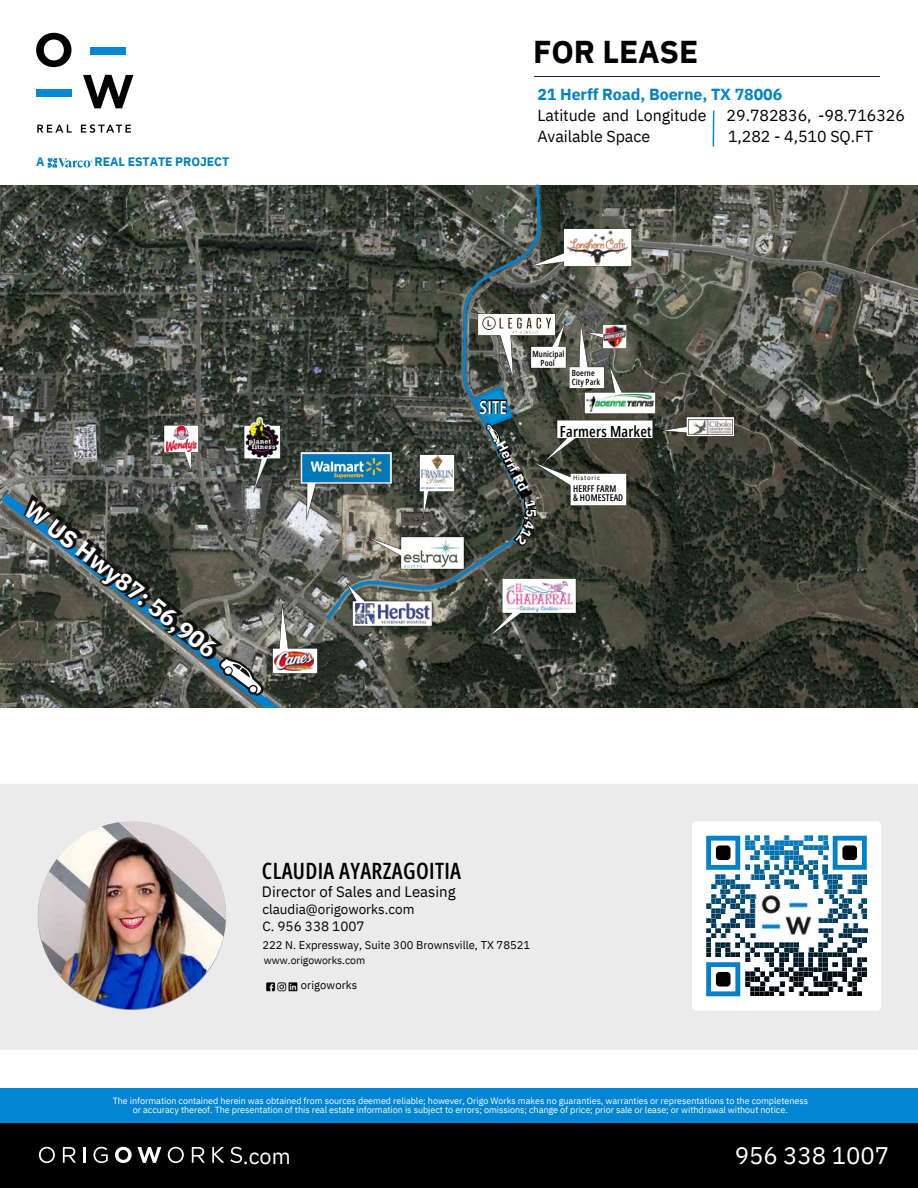
<style>
.page{position:relative;width:918px;height:1188px;background:#fff}
.page>*{position:absolute;margin:0;border:0;box-sizing:border-box;transform-origin:0 0}
.t1{font:700 31.6px "IBM Plex Sans";letter-spacing:-.005em;color:#000}
.t2{font:700 24px "IBM Plex Sans";color:#fff}
.t3{font:24px "IBM Plex Sans";letter-spacing:-.005em;color:#fff}
.t4{font:600 22.4px "Open Sans Condensed";letter-spacing:.015em;color:#000}
.t5{font:21.8px "IBM Plex Sans";color:#fff}
.t6{font:600 17.8px "Open Sans Condensed";color:#fff}
.t7{font:16px "IBM Plex Sans";letter-spacing:-.005em;color:#000}
.t8{font:700 16px "IBM Plex Sans";letter-spacing:-.005em;color:#0082ca}
.t9{font:600 15.2px "Open Sans Condensed";letter-spacing:.015em;color:#000}
.t10{font:15px "IBM Plex Sans";color:#000}
.t11{font:13.6px/16.4px "IBM Plex Sans";color:#000}
.t12{font:700 13.6px "IBM Plex Sans";color:#fff}
.t13{font:700 12.2px "IBM Plex Sans";letter-spacing:-.005em;color:#0080c0}
.t14{font:11.2px "IBM Plex Sans";color:#000}
.t15{font:10.4px "IBM Plex Sans";letter-spacing:-.005em;color:#000}
.t16{font:600 9.4px "Open Sans Condensed";letter-spacing:.015em;color:#000}
.t17{font:9px/9px "IBM Plex Sans";letter-spacing:-.005em;color:#fff;text-align:center}
.t18{font:600 8.4px/9px "Open Sans Condensed";letter-spacing:.015em;color:#000;text-align:center}
.t19{font:6.4px "IBM Plex Sans";letter-spacing:.105em;color:#000}
</style>
<div class="page">
<img style="left:0;top:185px;width:918px;height:522px">
<img style="left:0;top:445px;width:400px;height:263px">
<svg style="left:488px;top:578px;width:88px;height:60px"></svg>
<img style="left:549px;top:581px;width:24px;height:30px">
<svg style="left:164px;top:425px;width:35px;height:47px"></svg>
<img style="left:166px;top:426px;width:30px;height:25px">
<svg style="left:549px;top:229px;width:13px;height:38px"></svg>
<img style="left:562px;top:224px;width:72px;height:47px">
<img style="left:319px;top:184px;width:230px;height:450px">
<img style="left:355px;top:604px;width:74px;height:19px">
<svg style="left:272px;top:604px;width:46px;height:70px;background:#868781"></svg>
<img style="left:274px;top:642px;width:39px;height:39px">
<svg style="left:48px;top:158px;width:45px;height:10px"></svg>
<svg style="left:36px;top:33px;width:35px;height:34px"></svg>
<svg style="left:83px;top:75px;width:50px;height:33px"></svg>
<div style="left:91px;top:47px;width:35px;height:8px;background:#0287d4"></div>
<div style="left:36px;top:89px;width:35px;height:8px;background:#0287d4"></div>
<svg style="left:37px;top:125px;width:35px;height:8px"></svg>
<svg style="left:81px;top:124px;width:50px;height:9px"></svg>
<svg style="left:219px;top:657px;width:45px;height:39px"></svg>
<div style="left:0;top:1088px;width:917px;height:36px;background:#0286d3"></div>
<div style="left:0;top:784px;width:918px;height:266px;background:#ebebeb"></div>
<hr style="left:534px;top:76px;width:346px;height:1px;background:#092454">
<img style="left:38px;top:821px;width:188px;height:188px;border-radius:50%">
<div style="left:0;top:1124px;width:917px;height:64px;background:#000"></div>
<svg style="left:39px;top:1147px;width:16px;height:16px"></svg>
<svg style="left:63px;top:1147px;width:13px;height:16px"></svg>
<svg style="left:83px;top:1147px;width:2px;height:16px"></svg>
<svg style="left:93px;top:1147px;width:15px;height:16px"></svg>
<svg style="left:115px;top:1147px;width:46px;height:16px"></svg>
<svg style="left:168px;top:1147px;width:16px;height:16px"></svg>
<svg style="left:192px;top:1147px;width:13px;height:16px"></svg>
<svg style="left:212px;top:1147px;width:12px;height:16px"></svg>
<svg style="left:230px;top:1147px;width:12px;height:16px"></svg>
<div style="left:692px;top:821px;width:189px;height:190px;background:#fff;border-radius:4px"></div>
<img style="left:706px;top:836px;width:161px;height:160px">
<img style="left:760px;top:891px;width:52px;height:51px">
<img style="left:236px;top:410px;width:51px;height:90px">
<hr style="left:712px;top:111px;width:2px;height:36px;background:#028cd9">
<svg style="left:474px;top:314px;width:260px;height:232px;background:#5c6158"></svg>
<p class="t1" style="left:533px;top:31px;width:167px">FOR LEASE</p>
<p class="t13" style="left:36px;top:154px;width:10px">A</p>
<p class="t13" style="left:95px;top:154px;width:136px">REAL ESTATE PROJECT</p>
<p class="t2" style="left:37px;top:494px;width:238px;rotate:38deg">W US Hwy87: 56,906</p>
<h4 class="t8" style="left:537px;top:83px;width:246px">21 Herff Road, Boerne, TX 78006</h4>
<h4 class="t7" style="left:537px;top:105px;width:171px">Latitude and Longitude</h4>
<h4 class="t7" style="left:726px;top:105px;width:180px">29.782836, -98.716326</h4>
<h4 class="t7" style="left:537px;top:126px;width:114px">Available Space</h4>
<h4 class="t7" style="left:728px;top:126px;width:147px">1,282 - 4,510 SQ.FT</h4>
<p class="t18" style="left:532px;top:349px;width:33px">Municipal<br>Pool</p>
<p class="t18" style="left:572px;top:368px;width:30px;text-align:left">Boerne<br>City Park</p>
<p class="t6" style="left:479px;top:395px;width:29px">SITE</p>
<p class="t12" style="left:509px;top:438px;width:55px;rotate:63deg">Herrf Rd</p>
<p class="t9" style="left:560px;top:421px;width:93px">Farmers Market</p>
<p class="t19" style="left:573px;top:473px;width:28px">Historic</p>
<p class="t16" style="left:573px;top:482px;width:45px">HERFF FARM</p>
<p class="t16" style="left:573px;top:491px;width:52px">&amp; HOMESTEAD</p>
<p class="t4" style="left:262px;top:855px;width:201px">CLAUDIA AYARZAGOITIA</p>
<p class="t10" style="left:262px;top:882px;width:195px">Director of Sales and Leasing</p>
<p class="t11" style="left:262px;top:901px;width:154px">claudia@origoworks.com<br>C. 956 338 1007</p>
<p class="t15" style="left:264px;top:953px;width:103px">www.origoworks.com</p>
<p class="t14" style="left:262px;top:937px;width:269px">222 N. Expressway, Suite 300 Brownsville, TX 78521</p>
<p class="t14" style="left:301px;top:977px;width:58px">origoworks</p>
<p class="t17" style="left:113px;top:1096px;width:697px">The information contained herein was obtained from sources deemed reliable; however, Origo Works makes no guaranties, warranties or representations to the completeness or accuracy thereof. The presentation of this real estate information is subject to errors; omissions; change of price; prior sale or lease; or withdrawal without notice.</p>
<p class="t5" style="left:243px;top:1142px;width:49px">.com</p>
<p class="t3" style="left:735px;top:1140px;width:156px">956 338 1007</p>
</div>
